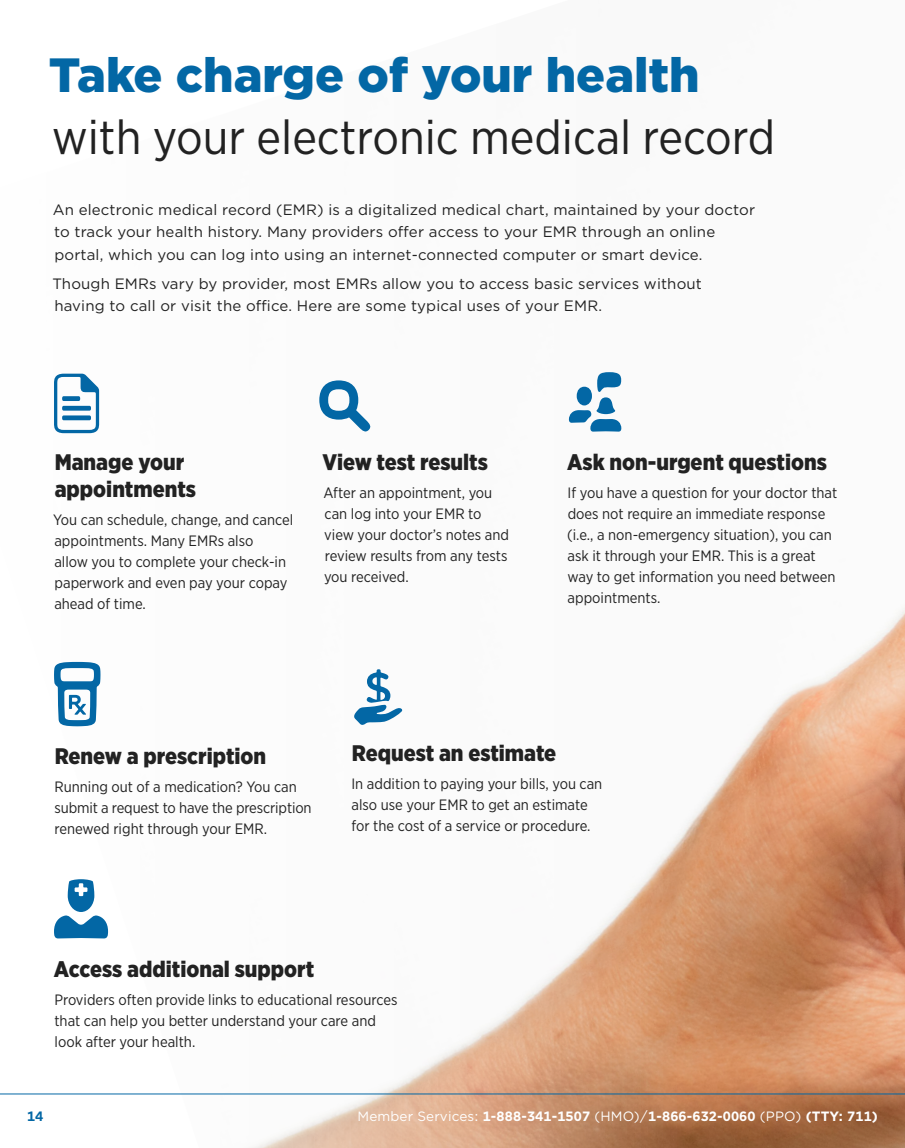
<style>
.page{position:relative;width:905px;height:1148px;background:#fff}
.page>*{position:absolute;margin:0;border:0;box-sizing:border-box;transform-origin:0 0}
.t1{font:48px/61.5px "Gotham Narrow";color:#222}
.t2{font:900 22.5px/27px "Gotham Narrow";color:#222}
.Body__Sidebar{font:15px/21px "Gotham Narrow";color:#222}
.Body{font:15px/22.5px "Gotham";letter-spacing:.01em;color:#222}
.Footer_Spine_Text{font:700 13.5px "Gotham";letter-spacing:.01em;color:#fff}
.t3{font:700 13.5px "Gotham";color:#0367a5}
.s1{font-family:"Gotham";font-weight:900;color:#0367a5}
.s2{font-weight:400}
</style>
<div class="page">
<img style="left:0;top:373px;width:904px;height:775px">
<svg style="left:569px;top:372px;width:52px;height:59px"></svg>
<svg style="left:319px;top:380px;width:53px;height:53px"></svg>
<svg style="left:54px;top:374px;width:45px;height:59px"></svg>
<svg style="left:54px;top:662px;width:46px;height:64px"></svg>
<svg style="left:54px;top:879px;width:54px;height:59px"></svg>
<svg style="left:353px;top:669px;width:49px;height:56px"></svg>
<hr style="left:0;top:1093px;width:904px;height:1px;background:#0367a5">
<h1 class="t1" style="left:49px;top:44px;width:728px"><span class="s1">Take charge of your health </span>with your electronic medical record</h1>
<p class="Body" style="left:53px;top:198px;width:704px">An electronic medical record (EMR) is a digitalized medical chart, maintained by your doctor to track your health history. Many providers offer access to your EMR through an online portal, which you can log into using an internet-connected computer or smart device.</p>
<p class="Body" style="left:52px;top:272px;width:651px">Though EMRs vary by provider, most EMRs allow you to access basic services without having to call or visit the office. Here are some typical uses of your EMR.</p>
<h2 class="t2" style="left:55px;top:449px;width:143px">Manage your appointments</h2>
<p class="Body__Sidebar" style="left:53px;top:509px;width:242px">You can schedule, change, and cancel appointments. Many EMRs also<br>allow you to complete your check-in paperwork and even pay your copay ahead of time.</p>
<h2 class="t2" style="left:322px;top:449px;width:167px">View test results</h2>
<p class="Body__Sidebar" style="left:323px;top:482px;width:187px">After an appointment, you can log into your EMR to view your doctor’s notes and review results from any tests you received.</p>
<h2 class="t2" style="left:567px;top:449px;width:261px">Ask non-urgent questions</h2>
<p class="Body__Sidebar" style="left:567px;top:482px;width:272px">If you have a question for your doctor that does not require an immediate response (i.e., a non-emergency situation), you can ask it through your EMR. This is a great way to get information you need between appointments.</p>
<h2 class="t2" style="left:55px;top:742px;width:213px">Renew a prescription</h2>
<p class="Body__Sidebar" style="left:54px;top:775px;width:259px">Running out of a medication? You can submit a request to have the prescription renewed right through your EMR.</p>
<h2 class="t2" style="left:352px;top:739px;width:206px">Request an estimate</h2>
<p class="Body__Sidebar" style="left:351px;top:772px;width:252px">In addition to paying your bills, you can also use your EMR to get an estimate for the cost of a service or procedure.</p>
<h2 class="t2" style="left:54px;top:955px;width:262px">Access additional support</h2>
<p class="Body__Sidebar" style="left:54px;top:988px;width:344px">Providers often provide links to educational resources that can help you better understand your care and look after your health.</p>
<p class="t3" style="left:27px;top:1107px;width:18px">14</p>
<p class="Footer_Spine_Text" style="left:357px;top:1107px;width:522px"><span class="s2">Member Services:</span> 1-888-341-1507 <span class="s2">(HMO)/</span>1-866-632-0060 <span class="s2">(PPO)</span> (TTY: 711)</p>
</div>
